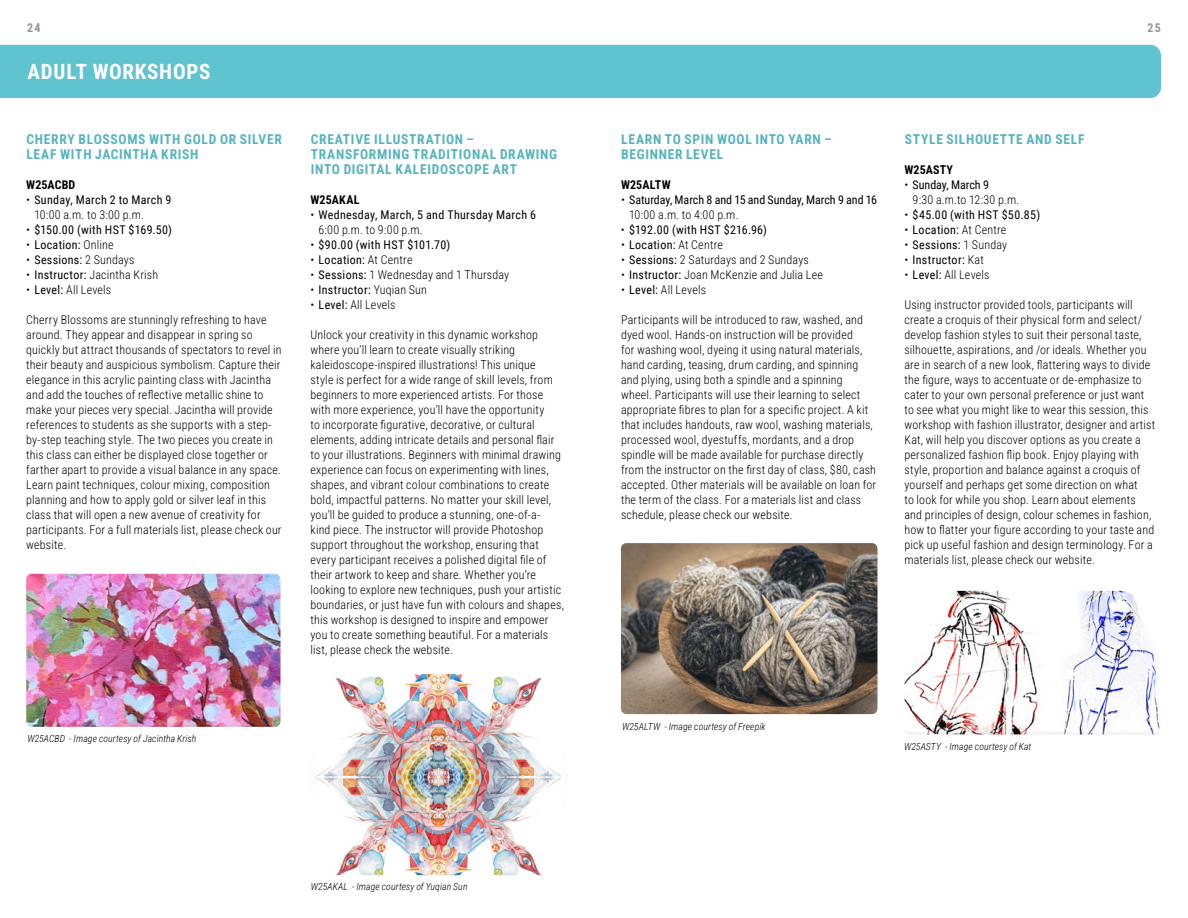
<style>
.page{position:relative;width:1188px;height:918px;background:#fff}
.page>*{position:absolute;margin:0;border:0;box-sizing:border-box;transform-origin:0 0}
.t1{font:700 21px "Roboto Condensed";letter-spacing:.035em;color:#fff}
.t2{font:700 13.5px/15px "Roboto Condensed";letter-spacing:.05em;color:#56b3be}
.t3{font:300 12px/15px "Roboto Condensed";letter-spacing:.015em;color:#000}
.t4{font:12px/15px "Roboto Condensed";letter-spacing:.025em;color:#000}
.t5{font:12px/15px "Roboto Condensed";letter-spacing:-.005em;color:#000}
.t6{font:700 12px "Roboto Condensed";letter-spacing:.01em;color:#000}
.t7{font:700 12px "Roboto Condensed";color:#939498}
.t8{font:italic 300 9.75px "Roboto Condensed";letter-spacing:.01em;color:#000}
.s1{font-weight:300}
.s2{font-weight:400}
</style>
<div class="page">
<div style="left:0;top:45px;width:1161px;height:53px;background:#5fc4d0"></div>
<img style="left:310px;top:674px;width:257px;height:201px">
<img style="left:621px;top:543px;width:257px;height:171px">
<img style="left:904px;top:591px;width:256px;height:144px">
<img style="left:26px;top:574px;width:255px;height:153px">
<p class="t7" style="left:27px;top:20px;width:15px">24</p>
<p class="t7" style="left:1147px;top:20px;width:15px">25</p>
<h1 class="t1" style="left:27px;top:56px;width:185px">ADULT WORKSHOPS</h1>
<p class="t2" style="left:26px;top:131px;width:257px">CHERRY BLOSSOMS WITH GOLD OR SILVER<br>LEAF WITH JACINTHA KRISH</p>
<p class="t6" style="left:26px;top:176px;width:51px">W25ACBD</p>
<p class="t4" style="left:34px;top:192px;width:139px;text-indent:-8px"><span class="s1">•</span> Sunday, March 2 to March 9<br><span class="s1">10:00 a.m. to 3:00 p.m.</span></p>
<p class="t4" style="left:26px;top:222px;width:147px"><span class="s1">•</span> $150.00 (with HST $169.50)</p>
<p class="t4" style="left:26px;top:237px;width:89px"><span class="s1">•</span> Location: <span class="s1">Online</span></p>
<p class="t3" style="left:26px;top:252px;width:110px">• <span class="s2">Sessions:</span> 2 Sundays</p>
<p class="t3" style="left:26px;top:267px;width:133px">• <span class="s2">Instructor:</span> Jacintha Krish</p>
<p class="t3" style="left:26px;top:282px;width:87px">• <span class="s2">Level:</span> All Levels</p>
<p class="t3" style="left:26px;top:312px;width:257px">Cherry Blossoms are stunningly refreshing to have around. They appear and disappear in spring so quickly but attract thousands of spectators to revel in their beauty and auspicious symbolism. Capture their elegance in this acrylic painting class with Jacintha and add the touches of reflective metallic shine to make your pieces very special. Jacintha will provide references to students as she supports with a step&shy;by-step teaching style. The two pieces you create in this class can either be displayed close together or farther apart to provide a visual balance in any space.<br>Learn paint techniques, colour mixing, composition planning and how to apply gold or silver leaf in this class that will open a new avenue of creativity for participants. For a full materials list, please check our website.</p>
<p class="t2" style="left:311px;top:131px;width:248px">CREATIVE ILLUSTRATION –<br>TRANSFORMING TRADITIONAL DRAWING<br>INTO DIGITAL KALEIDOSCOPE ART</p>
<p class="t6" style="left:310px;top:191px;width:51px">W25AKAL</p>
<p class="t4" style="left:319px;top:207px;width:219px;text-indent:-8px"><span class="s1">•</span> Wednesday, March, 5 and Thursday March 6<br><span class="s1">6:00 p.m. to 9:00 p.m.</span></p>
<p class="t4" style="left:310px;top:237px;width:141px"><span class="s1">•</span> $90.00 (with HST $101.70)</p>
<p class="t3" style="left:310px;top:252px;width:103px">• <span class="s2">Location:</span> At Centre</p>
<p class="t3" style="left:310px;top:267px;width:200px">• <span class="s2">Sessions:</span> 1 Wednesday and 1 Thursday</p>
<p class="t4" style="left:310px;top:282px;width:118px"><span class="s1">•</span> Instructor: <span class="s1">Yuqian Sun</span></p>
<p class="t3" style="left:310px;top:297px;width:87px">• <span class="s2">Level:</span> All Levels</p>
<p class="t3" style="left:310px;top:327px;width:255px">Unlock your creativity in this dynamic workshop where you’ll learn to create visually striking kaleidoscope-inspired illustrations! This unique<br>style is perfect for a wide range of skill levels, from beginners to more experienced artists. For those with more experience, you’ll have the opportunity<br>to incorporate figurative, decorative, or cultural elements, adding intricate details and personal flair to your illustrations. Beginners with minimal drawing experience can focus on experimenting with lines, shapes, and vibrant colour combinations to create bold, impactful patterns. No matter your skill level, you’ll be guided to produce a stunning, one-of-a-<br>kind piece. The instructor will provide Photoshop support throughout the workshop, ensuring that every participant receives a polished digital file of their artwork to keep and share. Whether you’re looking to explore new techniques, push your artistic boundaries, or just have fun with colours and shapes, this workshop is designed to inspire and empower you to create something beautiful. For a materials list, please check the website.</p>
<p class="t8" style="left:27px;top:732px;width:171px">W25ACBD - Image courtesy of Jacintha Krish</p>
<p class="t8" style="left:311px;top:880px;width:158px">W25AKAL - Image courtesy of Yuqian Sun</p>
<p class="t2" style="left:621px;top:131px;width:212px">LEARN TO SPIN WOOL INTO YARN –<br>BEGINNER LEVEL</p>
<p class="t6" style="left:621px;top:176px;width:51px">W25ALTW</p>
<p class="t5" style="left:629px;top:192px;width:250px;text-indent:-8px"><span class="s1">•</span> Saturday, March 8 and 15 and Sunday, March 9 and 16<br><span class="s1">10:00 a.m. to 4:00 p.m.</span></p>
<p class="t4" style="left:621px;top:222px;width:148px"><span class="s1">•</span> $192.00 (with HST $216.96)</p>
<p class="t3" style="left:621px;top:237px;width:103px">• <span class="s2">Location:</span> At Centre</p>
<p class="t3" style="left:621px;top:252px;width:189px">• <span class="s2">Sessions:</span> 2 Saturdays and 2 Sundays</p>
<p class="t3" style="left:621px;top:267px;width:204px">• <span class="s2">Instructor:</span> Joan McKenzie and Julia Lee</p>
<p class="t3" style="left:621px;top:282px;width:87px">• <span class="s2">Level:</span> All Levels</p>
<p class="t3" style="left:621px;top:312px;width:257px">Participants will be introduced to raw, washed, and dyed wool. Hands-on instruction will be provided<br>for washing wool, dyeing it using natural materials, hand carding, teasing, drum carding, and spinning and plying, using both a spindle and a spinning wheel. Participants will use their learning to select appropriate fibres to plan for a specific project. A kit that includes handouts, raw wool, washing materials, processed wool, dyestuffs, mordants, and a drop spindle will be made available for purchase directly from the instructor on the first day of class, $80, cash accepted. Other materials will be available on loan for the term of the class. For a materials list and class schedule, please check our website.</p>
<p class="t2" style="left:905px;top:131px;width:181px">STYLE SILHOUETTE AND SELF</p>
<p class="t6" style="left:904px;top:161px;width:50px">W25ASTY</p>
<p class="t3" style="left:913px;top:177px;width:108px;text-indent:-8px">• <span class="s2">Sunday, March 9<br></span>9:30 a.m.to 12:30 p.m.</p>
<p class="t4" style="left:904px;top:207px;width:137px"><span class="s1">•</span> $45.00 (with HST $50.85)</p>
<p class="t3" style="left:904px;top:222px;width:103px">• <span class="s2">Location:</span> At Centre</p>
<p class="t4" style="left:904px;top:237px;width:104px"><span class="s1">•</span> Sessions: <span class="s1">1 Sunday</span></p>
<p class="t4" style="left:904px;top:252px;width:81px"><span class="s1">•</span> Instructor: <span class="s1">Kat</span></p>
<p class="t3" style="left:904px;top:267px;width:87px">• <span class="s2">Level:</span> All Levels</p>
<p class="t3" style="left:904px;top:297px;width:252px">Using instructor provided tools, participants will create a croquis of their physical form and select/ develop fashion styles to suit their personal taste, silhouette, aspirations, and /or ideals. Whether you are in search of a new look, flattering ways to divide the figure, ways to accentuate or de-emphasize to cater to your own personal preference or just want to see what you might like to wear this session, this workshop with fashion illustrator, designer and artist Kat, will help you discover options as you create a personalized fashion flip book. Enjoy playing with style, proportion and balance against a croquis of yourself and perhaps get some direction on what<br>to look for while you shop. Learn about elements and principles of design, colour schemes in fashion, how to flatter your figure according to your taste and pick up useful fashion and design terminology. For a materials list, please check our website.</p>
<p class="t8" style="left:622px;top:720px;width:145px">W25ALTW - Image courtesy of Freepik</p>
<p class="t8" style="left:904px;top:740px;width:129px">W25ASTY - Image courtesy of Kat</p>
</div>
